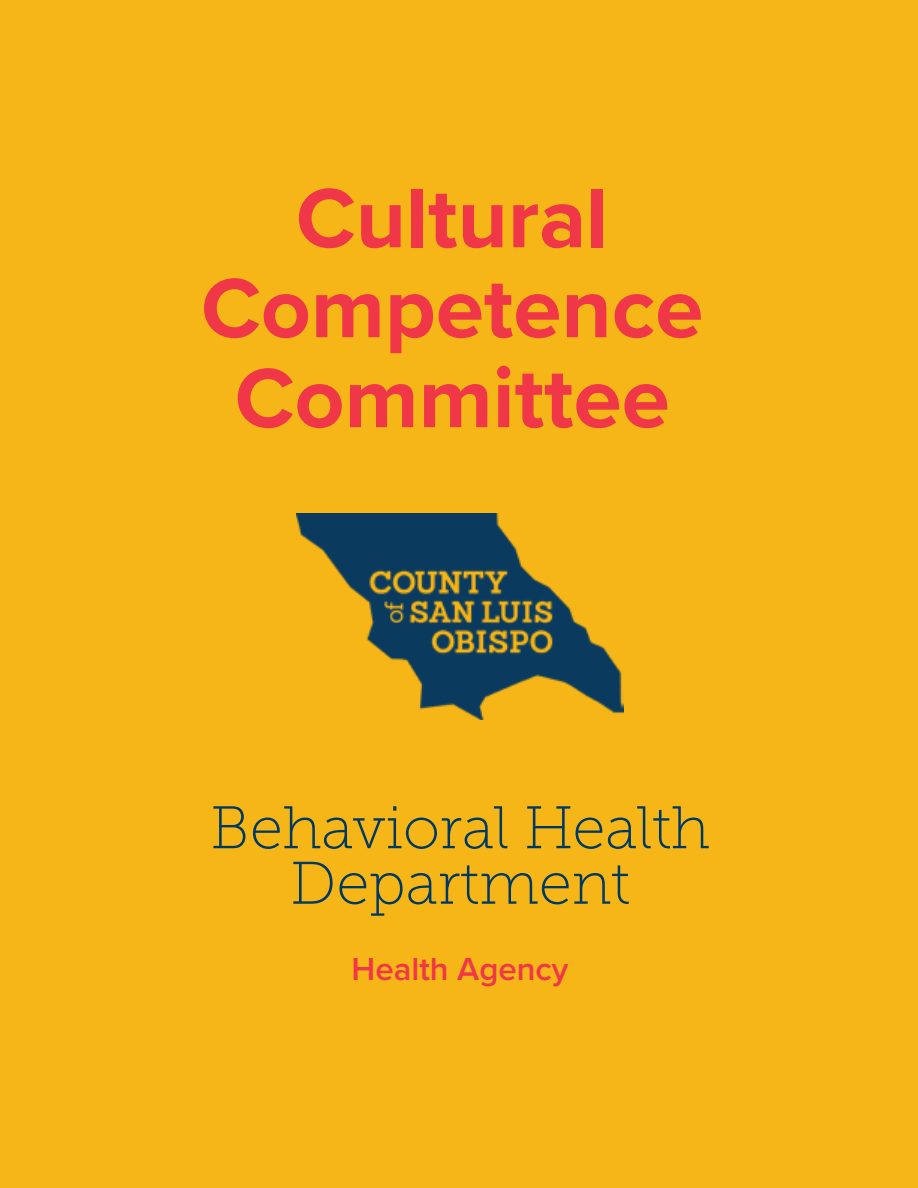
<style>
.page{position:relative;width:918px;height:1188px;background:#f7b618}
.page>*{position:absolute;margin:0;border:0;box-sizing:border-box;transform-origin:0 0}
.t1{font:700 87px/90px "Proxima Nova";color:#ef3747;text-align:center}
.t2{font:60px/55.5px "Museo Slab 100";color:#003963;text-align:center}
.t3{font:600 33px "Proxima Nova";color:#ef3747}
</style>
<div class="page">
<img style="left:296px;top:513px;width:328px;height:206px">
<p class="t1" style="left:201px;top:171px;width:504px">Cultural<br>Competence<br>Committee</p>
<p class="t2" style="left:210px;top:800px;width:501px">Behavioral Health<br>Department</p>
<p class="t3" style="left:352px;top:944px;width:219px">Health Agency</p>
</div>
